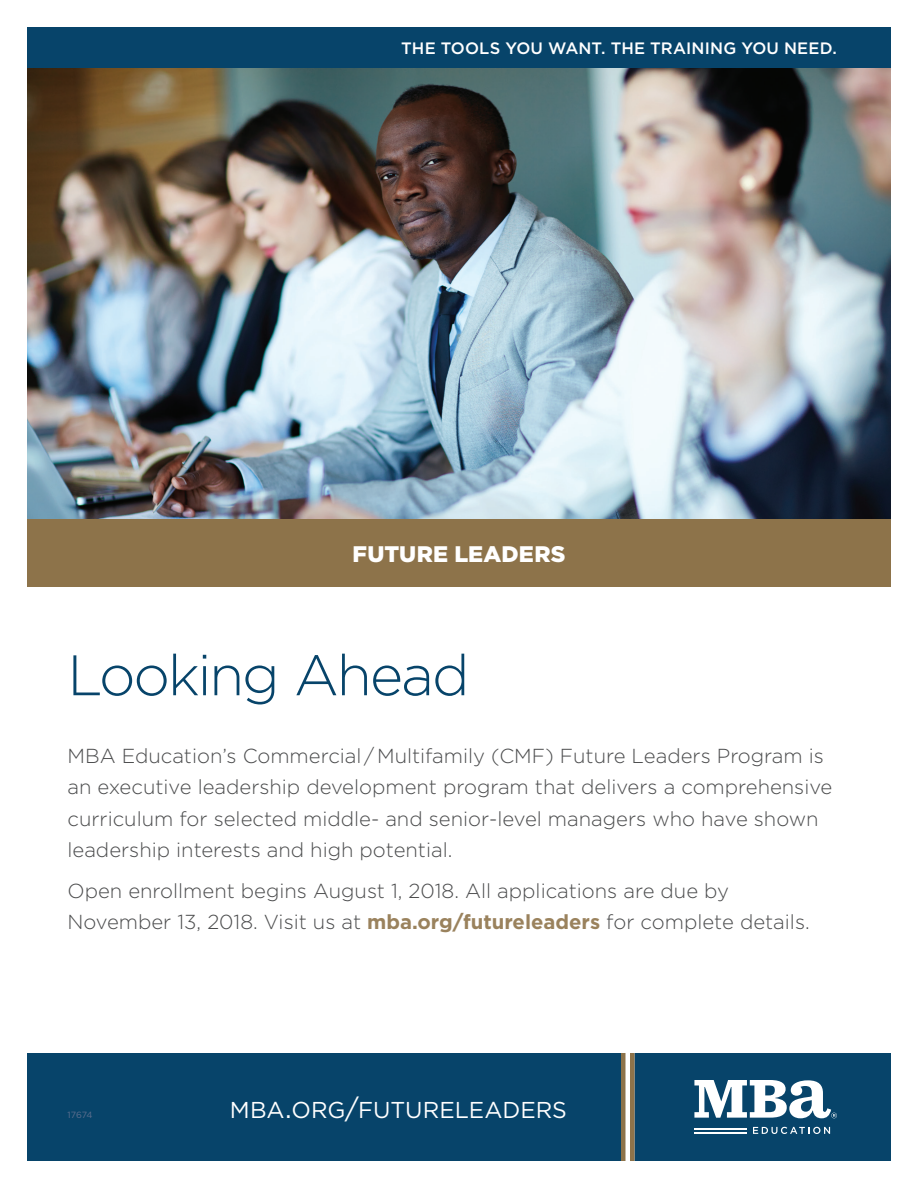
<style>
.page{position:relative;width:918px;height:1188px;background:#fff}
.page>*{position:absolute;margin:0;border:0;box-sizing:border-box;transform-origin:0 0}
.t1{font:300 57px "Gotham";letter-spacing:-.035em;color:#07446a}
.t2{font:22.95px "Gotham Book SC850";letter-spacing:-.005em;color:#fff}
.t3{font:900 22.5px "Gotham";letter-spacing:.01em;color:#fff}
.t4{font:300 20.25px/31.5px "Gotham";color:#4b4c4d}
.t5{font:500 16.5px "Gotham";letter-spacing:.01em;color:#fff}
.t6{font:9px "Gotham";letter-spacing:-.01em;color:#5e6f8e}
.s1{font-weight:700;color:#9a825d}
.s2{font-size:27px}
</style>
<div class="page">
<img style="left:27px;top:68px;width:864px;height:452px">
<div style="left:27px;top:27px;width:864px;height:41px;background:#07446a"></div>
<div style="left:27px;top:520px;width:864px;height:67px;background:#8d734a"></div>
<div style="left:27px;top:1053px;width:864px;height:108px;background:#07446a"></div>
<hr style="left:694px;top:1132px;width:53px;height:2px;background:#fff">
<hr style="left:694px;top:1128px;width:53px;height:2px;background:#fff">
<svg style="left:753px;top:1127px;width:77px;height:7px"></svg>
<svg style="left:694px;top:1080px;width:143px;height:38px"></svg>
<svg style="left:625px;top:1053px;width:5px;height:108px"></svg>
<hr style="left:621px;top:1053px;width:4px;height:108px;background:#8d734a">
<hr style="left:630px;top:1053px;width:4px;height:108px;background:#8d734a">
<p class="t5" style="left:401px;top:37px;width:437px">THE TOOLS YOU WANT. THE TRAINING YOU NEED.</p>
<p class="t3" style="left:352px;top:539px;width:215px">FUTURE LEADERS</p>
<h1 class="t1" style="left:68px;top:639px;width:404px">Looking Ahead</h1>
<p class="t4" style="left:68px;top:739px;width:766px">MBA Education’s Commercial / Multifamily (CMF) Future Leaders Program is an executive leadership development program that delivers a comprehensive curriculum for selected middle- and senior-level managers who have shown leadership interests and high potential.</p>
<p class="t4" style="left:68px;top:874px;width:744px">Open enrollment begins August 1, 2018. All applications are due by<br>November 13, 2018. Visit us at <span class="s1">mba.org/futureleaders</span> for complete details.</p>
<p class="t6" style="left:68px;top:1109px;width:27px">17674</p>
<p class="t2" style="left:230px;top:1095px;width:339px">MBA<span class="s2">.</span>ORG<span class="s2">/</span>FUTURELEADERS</p>
</div>
